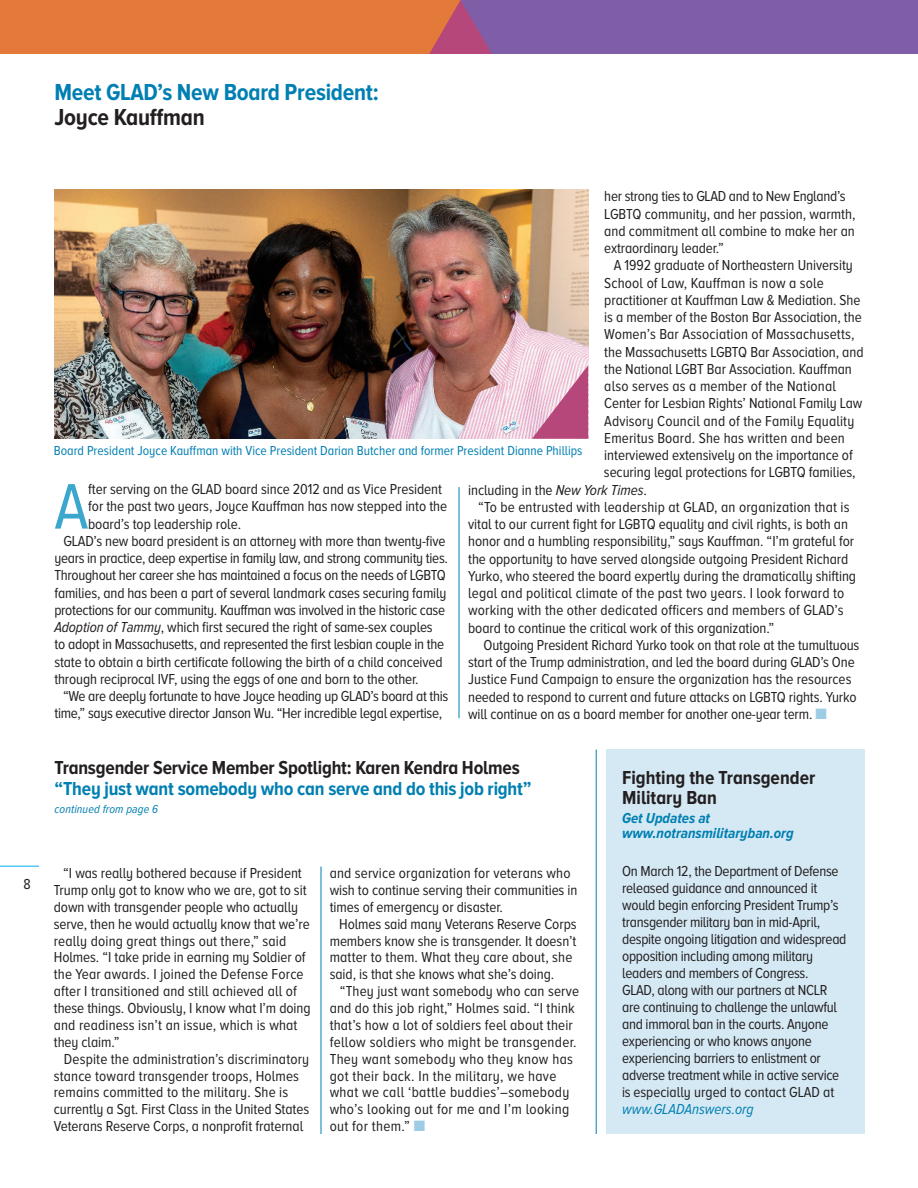
<style>
.page{position:relative;width:918px;height:1188px;background:#fff}
.page>*{position:absolute;margin:0;border:0;box-sizing:border-box;transform-origin:0 0}
.t1{font:66.75px "Proxima Nova A Cond";color:#3ba7cd}
.t2{font:700 24px "Proxima Nova A Cond";letter-spacing:-.01em;color:#007fb2}
.t3{font:700 24px "Proxima Nova A Cond";letter-spacing:-.01em;color:#231f20}
.t4{font:700 19.5px/19.5px "Proxima Nova A Cond";letter-spacing:-.01em;color:#231f20}
.t5{font:700 19.5px "Proxima Nova A Cond";letter-spacing:-.01em;color:#007fb2}
.t6{font:15px/16.8px "Proxima Nova A Cond";letter-spacing:-.005em;color:#231f20}
.t7{font:15px/16.8px "Proxima Nova A Cond";letter-spacing:.02em;color:#231f20}
.t8{font:italic 700 15px/15px "Proxima Nova A Cond";color:#007fb2}
.t9{font:italic 15px "Proxima Nova A Cond";color:#007fb2}
.t10{font:13.5px "Proxima Nova A Cond";color:#007fb2}
.t11{font:italic 12px "Proxima Nova A Cond";letter-spacing:.01em;color:#007fb2}
.s1{font-style:italic}
.s2{color:#9dcde4}
</style>
<div class="page">
<hr style="left:0;top:866px;width:39px;height:1px;background:#00aeef">
<div style="left:0;top:0;width:918px;height:54px;background:#805da7"></div>
<div style="left:0;top:0;width:461px;height:54px;background:#e47a39"></div>
<svg style="left:429px;top:0;width:63px;height:54px"></svg>
<hr style="left:459px;top:487px;width:1px;height:231px;background:#007fb2">
<hr style="left:321px;top:867px;width:1px;height:267px;background:#007fb2">
<hr style="left:596px;top:750px;width:1px;height:384px;background:#007fb2">
<img style="left:54px;top:189px;width:534px;height:250px">
<svg style="left:532px;top:365px;width:56px;height:74px;background:#d38dae"></svg>
<div style="left:606px;top:750px;width:258px;height:384px;background:#d5e9f4"></div>
<h2 class="t2" style="left:54px;top:81px;width:326px">Meet GLAD’s New Board President:</h2>
<h2 class="t3" style="left:54px;top:107px;width:152px">Joyce Kauffman</h2>
<p class="t6" style="left:23px;top:876px;width:9px">8</p>
<p class="t6" style="left:604px;top:188px;width:253px;line-height:17.2px">her strong ties to GLAD and to New England’s LGBTQ community, and her passion, warmth, and commitment all combine to make her an extraordinary leader.”</p>
<p class="t6" style="left:614px;top:258px;width:241px">A 1992 graduate of Northeastern University</p>
<p class="t6" style="left:604px;top:275px;width:221px">School of Law, Kauffman is now a sole</p>
<p class="t6" style="left:604px;top:292px;width:258px">practitioner at Kauffman Law &amp; Mediation. She</p>
<p class="t6" style="left:604px;top:309px;width:259px">is a member of the Boston Bar Association, the</p>
<p class="t6" style="left:604px;top:327px;width:252px">Women’s Bar Association of Massachusetts,</p>
<p class="t6" style="left:604px;top:344px;width:261px">the Massachusetts LGBTQ Bar Association, and</p>
<p class="t6" style="left:604px;top:361px;width:249px">the National LGBT Bar Association. Kauffman</p>
<p class="t6" style="left:604px;top:378px;width:233px">also serves as a member of the National</p>
<p class="t6" style="left:604px;top:396px;width:260px">Center for Lesbian Rights’ National Family Law</p>
<p class="t6" style="left:604px;top:413px;width:252px">Advisory Council and of the Family Equality</p>
<p class="t6" style="left:604px;top:430px;width:242px">Emeritus Board. She has written and been</p>
<p class="t6" style="left:604px;top:447px;width:250px">interviewed extensively on the importance of</p>
<p class="t6" style="left:604px;top:465px;width:253px">securing legal protections for LGBTQ families,</p>
<p class="t6" style="left:468px;top:482px;width:180px">including in the <span class="s1">New York Times</span>.</p>
<p class="t6" style="left:478px;top:499px;width:373px">“To be entrusted with leadership at GLAD, an organization that is</p>
<p class="t6" style="left:468px;top:516px;width:381px">vital to our current fight for LGBTQ equality and civil rights, is both an</p>
<p class="t6" style="left:468px;top:534px;width:388px">honor and a humbling responsibility,” says Kauffman. “I’m grateful for</p>
<p class="t6" style="left:468px;top:551px;width:382px">the opportunity to have served alongside outgoing President Richard</p>
<p class="t6" style="left:468px;top:568px;width:389px">Yurko, who steered the board expertly during the dramatically shifting</p>
<p class="t6" style="left:468px;top:585px;width:378px">legal and political climate of the past two years. I look forward to</p>
<p class="t6" style="left:468px;top:603px;width:377px">working with the other dedicated officers and members of GLAD’s</p>
<p class="t6" style="left:468px;top:620px;width:308px">board to continue the critical work of this organization.”</p>
<p class="t6" style="left:484px;top:637px;width:377px">Outgoing President Richard Yurko took on that role at the tumultuous</p>
<p class="t6" style="left:468px;top:654px;width:388px">start of the Trump administration, and led the board during GLAD’s One</p>
<p class="t6" style="left:468px;top:672px;width:385px">Justice Fund Campaign to ensure the organization has the resources</p>
<p class="t6" style="left:468px;top:689px;width:390px">needed to respond to current and future attacks on LGBTQ rights. Yurko</p>
<p class="t6" style="left:468px;top:706px;width:360px">will continue on as a board member for another one-year term. <span class="s2">■</span></p>
<p class="t10" style="left:54px;top:445px;width:530px">Board President Joyce Kauffman with Vice President Darian Butcher and former President Dianne Phillips</p>
<h1 class="t1" style="left:54px;top:477px;width:36px">A</h1>
<p class="t6" style="left:88px;top:481px;width:355px">fter serving on the GLAD board since 2012 and as Vice President</p>
<p class="t6" style="left:88px;top:499px;width:360px">for the past two years, Joyce Kauffman has now stepped into the</p>
<p class="t6" style="left:88px;top:516px;width:154px">board’s top leadership role.</p>
<p class="t6" style="left:64px;top:533px;width:384px">GLAD’s new board president is an attorney with more than twenty-five</p>
<p class="t6" style="left:54px;top:550px;width:395px">years in practice, deep expertise in family law, and strong community ties.</p>
<p class="t6" style="left:54px;top:568px;width:393px">Throughout her career she has maintained a focus on the needs of LGBTQ</p>
<p class="t6" style="left:54px;top:585px;width:394px">families, and has been a part of several landmark cases securing family</p>
<p class="t6" style="left:54px;top:602px;width:392px">protections for our community. Kauffman was involved in the historic case</p>
<p class="t6" style="left:54px;top:619px;width:380px"><span class="s1">Adoption of Tammy</span>, which first secured the right of same-sex couples</p>
<p class="t6" style="left:54px;top:637px;width:391px">to adopt in Massachusetts, and represented the first lesbian couple in the</p>
<p class="t6" style="left:54px;top:654px;width:390px">state to obtain a birth certificate following the birth of a child conceived</p>
<p class="t6" style="left:54px;top:671px;width:366px">through reciprocal IVF, using the eggs of one and born to the other.</p>
<p class="t6" style="left:63px;top:688px;width:387px">“We are deeply fortunate to have Joyce heading up GLAD’s board at this</p>
<p class="t6" style="left:54px;top:706px;width:389px">time,” says executive director Janson Wu. “Her incredible legal expertise,</p>
<h3 class="t4" style="left:55px;top:759px;width:467px">Transgender Service Member Spotlight: Karen Kendra Holmes</h3>
<h3 class="t5" style="left:55px;top:780px;width:479px">“They just want somebody who can serve and do this job right”</h3>
<p class="t11" style="left:55px;top:804px;width:105px">continued from page 6</p>
<p class="t6" style="left:54px;top:865px;width:258px;text-indent:9px">“I was really bothered because if President Trump only got to know who we are, got to sit down with transgender people who actually serve, then he would actually know that we’re really doing great things out there,” said Holmes. “I take pride in earning my Soldier of the Year awards. I joined the Defense Force after I transitioned and still achieved all of these things. Obviously, I know what I’m doing and readiness isn’t an issue, which is what they claim.”</p>
<p class="t6" style="left:54px;top:1051px;width:257px;text-indent:10px">Despite the administration’s discriminatory stance toward transgender troops, Holmes remains committed to the military. She is currently a Sgt. First Class in the United States Veterans Reserve Corps, a nonprofit fraternal</p>
<p class="t6" style="left:330px;top:865px;width:249px">and service organization for veterans who wish to continue serving their communities in times of emergency or disaster.</p>
<p class="t6" style="left:330px;top:916px;width:248px;text-indent:9px">Holmes said many Veterans Reserve Corps members know she is transgender. It doesn’t matter to them. What they care about, she said, is that she knows what she’s doing.</p>
<p class="t7" style="left:330px;top:983px;width:251px;text-indent:10px">“They just want somebody who can serve and do this job right,” Holmes said. “I think that’s how a lot of soldiers feel about their fellow soldiers who might be transgender.<br>They want somebody who they know has got their back. In the military, we have what we call ‘battle buddies’–somebody who’s looking out for me and I’m looking out for them.” <span class="s2">■</span></p>
<h3 class="t4" style="left:622px;top:769px;width:195px">Fighting the Transgender<br>Military Ban</h3>
<p class="t8" style="left:622px;top:812px;width:173px">Get Updates at www.notransmilitaryban.org</p>
<p class="t6" style="left:622px;top:863px;width:226px">On March 12, the Department of Defense released guidance and announced it would begin enforcing President Trump’s transgender military ban in mid-April, despite ongoing litigation and widespread opposition including among military leaders and members of Congress.<br>GLAD, along with our partners at NCLR are continuing to challenge the unlawful and immoral ban in the courts. Anyone experiencing or who knows anyone experiencing barriers to enlistment or adverse treatment while in active service is especially urged to contact GLAD at</p>
<p class="t9" style="left:622px;top:1103px;width:133px">www.GLADAnswers.org</p>
</div>
